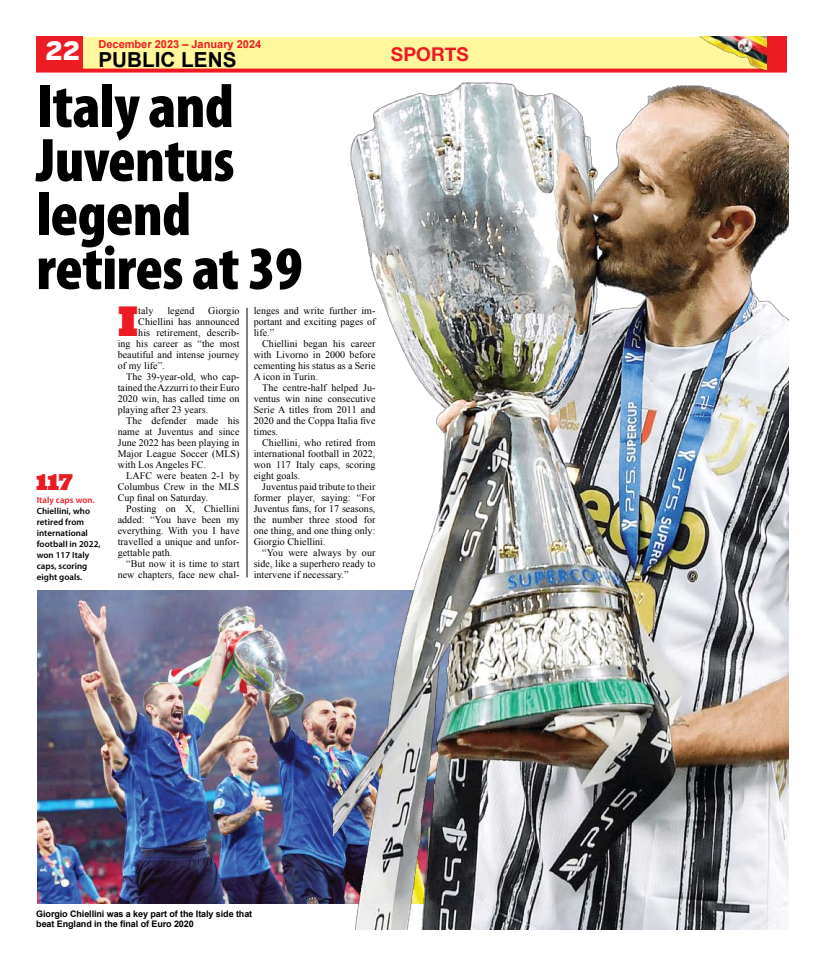
<style>
.page{position:relative;width:823px;height:964px;background:#fff}
.page>*{position:absolute;margin:0;border:0;box-sizing:border-box;transform-origin:0 0}
.t1{font:900 condensed 62px/54px "Myriad Pro";letter-spacing:-.01em;color:#000}
.t2{font:900 39.2px "Ziggurat";color:#ed1c24}
.t3{font:900 21px "Ziggurat";color:#e91c24}
.t4{font:700 20.7px "Arial";color:#000}
.t5{font:700 19px "Helvetica Neue";letter-spacing:.01em;color:#ed1c24}
.t6{font:700 11px "Arial";color:#ed1c24}
.t7{font:10px/11px "Times New Roman";letter-spacing:.005em;color:#000;text-align:justify}
.t8{font:600 9px/11px "Myriad Pro";letter-spacing:.005em;color:#000}
.t9{font:700 9px/10px "Arial";letter-spacing:-.01em;color:#000}
.t10{font:600 9px "Myriad Pro";letter-spacing:.005em;color:#ed1c24}
</style>
<div class="page">
<div style="left:81px;top:37px;width:687px;height:34px;background:#fff79b"></div>
<div style="left:766px;top:36px;width:20px;height:34px;background:#ed1c24"></div>
<div style="left:36px;top:36px;width:46px;height:34px;background:#ed1c24"></div>
<svg style="left:36px;top:69px;width:750px;height:4px;background:#ee343b"></svg>
<img style="left:690px;top:36px;width:76px;height:34px">
<img style="left:37px;top:590px;width:296px;height:313px">
<hr style="left:247px;top:308px;width:1px;height:269px;background:#000">
<img style="left:333px;top:83px;width:455px;height:847px">
<p class="t6" style="left:98px;top:36px;width:164px">December 2023 – January 2024</p>
<h3 class="t4" style="left:45px;top:45px;width:192px"><sup>22</sup> PUBLIC LENS</h3>
<h1 class="t1" style="left:36px;top:78px;width:268px">Italy and<br>Juventus legend retires at 39</h1>
<h3 class="t3" style="left:36px;top:464px;width:38px">117</h3>
<p class="t10" style="left:37px;top:494px;width:59px">Italy caps won.</p>
<p class="t8" style="left:37px;top:505px;width:65px">Chiellini, who retired from international football in 2022, won 117 Italy caps, scoring eight goals.</p>
<h2 class="t2" style="left:118px;top:288px;width:22px">I</h2>
<p class="t7" style="left:138px;top:305px;width:17px">taly</p>
<p class="t7" style="left:167px;top:305px;width:28px">legend</p>
<p class="t7" style="left:208px;top:305px;width:33px">Giorgio</p>
<p class="t7" style="left:138px;top:316px;width:103px">Chiellini has announced</p>
<p class="t7" style="left:138px;top:327px;width:103px">his retirement, describ-</p>
<p class="t7" style="left:118px;top:338px;width:123px">ing his career as “the most</p>
<p class="t7" style="left:118px;top:349px;width:123px">beautiful and intense journey</p>
<p class="t7" style="left:118px;top:360px;width:48px">of my life”.</p>
<p class="t7" style="left:126px;top:371px;width:115px">The 39-year-old, who cap-</p>
<p class="t7" style="left:118px;top:382px;width:123px">tained the Azzurri to their Euro</p>
<p class="t7" style="left:118px;top:393px;width:123px">2020 win, has called time on</p>
<p class="t7" style="left:118px;top:404px;width:92px">playing after 23 years.</p>
<p class="t7" style="left:126px;top:415px;width:115px">The defender made his</p>
<p class="t7" style="left:118px;top:426px;width:123px">name at Juventus and since</p>
<p class="t7" style="left:118px;top:437px;width:123px">June 2022 has been playing in</p>
<p class="t7" style="left:118px;top:448px;width:123px">Major League Soccer (MLS)</p>
<p class="t7" style="left:118px;top:459px;width:90px">with Los Angeles FC.</p>
<p class="t7" style="left:126px;top:470px;width:115px">LAFC were beaten 2-1 by</p>
<p class="t7" style="left:118px;top:481px;width:123px">Columbus Crew in the MLS</p>
<p class="t7" style="left:118px;top:492px;width:92px">Cup final on Saturday.</p>
<p class="t7" style="left:126px;top:503px;width:115px">Posting on X, Chiellini</p>
<p class="t7" style="left:118px;top:514px;width:123px">added: “You have been my</p>
<p class="t7" style="left:118px;top:525px;width:123px">everything. With you I have</p>
<p class="t7" style="left:118px;top:536px;width:123px">travelled a unique and unfor-</p>
<p class="t7" style="left:118px;top:547px;width:56px">gettable path.</p>
<p class="t7" style="left:126px;top:558px;width:115px">“But now it is time to start</p>
<p class="t7" style="left:118px;top:569px;width:123px">new chapters, face new chal-</p>
<p class="t7" style="left:253px;top:305px;width:123px">lenges and write further im&shy;portant and exciting pages of life.”</p>
<p class="t7" style="left:253px;top:338px;width:123px;text-indent:8px">Chiellini began his career with Livorno in 2000 before cementing his status as a Serie A icon in Turin.</p>
<p class="t7" style="left:253px;top:382px;width:123px;text-indent:8px">The centre-half helped Ju&shy;ventus win nine consecutive Serie A titles from 2011 and 2020 and the Coppa Italia five times.</p>
<p class="t7" style="left:253px;top:437px;width:123px;text-indent:8px">Chiellini, who retired from international football in 2022, won 117 Italy caps, scoring eight goals.</p>
<p class="t7" style="left:253px;top:481px;width:123px;text-indent:8px">Juventus paid tribute to their former player, saying: “For Juventus fans, for 17 seasons, the number three stood for one thing, and one thing only:<br>Giorgio Chiellini.</p>
<p class="t7" style="left:253px;top:547px;width:123px;text-indent:8px">“You were always by our side, like a superhero ready to intervene if necessary.”</p>
<h3 class="t5" style="left:390px;top:40px;width:80px">SPORTS</h3>
<p class="t9" style="left:36px;top:909px;width:217px">Giorgio Chiellini was a key part of the Italy side that beat England in the final of Euro 2020</p>
</div>
